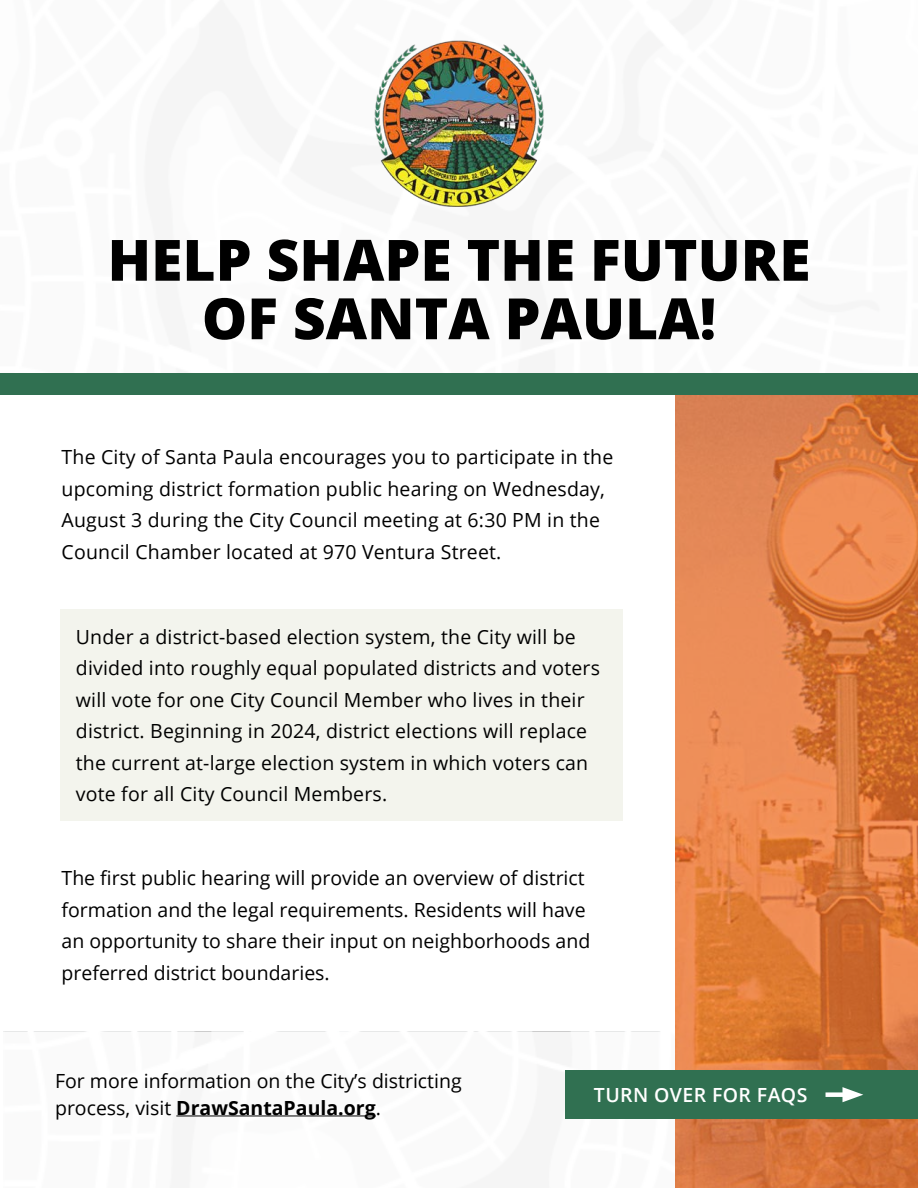
<style>
.page{position:relative;width:918px;height:1188px;background:#fff}
.page>*{position:absolute;margin:0;border:0;box-sizing:border-box;transform-origin:0 0}
.t1{font:800 57px/58.5px "Open Sans";color:#000;text-align:center}
.t2{font:19.5px/31.5px "Open Sans";letter-spacing:.01em;color:#000}
.t3{font:600 19.5px "Open Sans";letter-spacing:.02em;color:#fff}
.s1{font-weight:700}
</style>
<div class="page">
<svg style="left:675px;top:395px;width:243px;height:793px;background:#df7e44"></svg>
<div style="left:0;top:373px;width:918px;height:22px;background:#307051"></div>
<div style="left:566px;top:1070px;width:352px;height:49px;background:#307051"></div>
<img style="left:374px;top:40px;width:170px;height:166px">
<hr style="left:176px;top:1115px;width:200px;height:1px;background:#000">
<div style="left:826px;top:1092px;width:25px;height:5px;background:#fff"></div>
<svg style="left:842px;top:1087px;width:21px;height:15px"></svg>
<div style="left:60px;top:609px;width:562px;height:212px;background:#f3f4ed"></div>
<h1 class="t1" style="left:108px;top:229px;width:705px">HELP SHAPE THE FUTURE<br>OF SANTA PAULA!</h1>
<p class="t2" style="left:62px;top:441px;width:553px">The City of Santa Paula encourages you to participate in the upcoming district formation public hearing on Wednesday, August 3 during the City Council meeting at 6:30 PM in the Council Chamber located at 970 Ventura Street.</p>
<p class="t2" style="left:76px;top:620px;width:526px">Under a district-based election system, the City will be divided into roughly equal populated districts and voters will vote for one City Council Member who lives in their district. Beginning in 2024, district elections will replace the current at-large election system in which voters can vote for all City Council Members.</p>
<p class="t2" style="left:62px;top:862px;width:530px">The first public hearing will provide an overview of district formation and the legal requirements. Residents will have an opportunity to share their input on neighborhoods and preferred district boundaries.</p>
<p class="t2" style="left:55px;top:1066px;width:408px;line-height:27px">For more information on the City’s districting process, visit <span class="s1">DrawSantaPaula.org</span>.</p>
<p class="t3" style="left:594px;top:1081px;width:215px">TURN OVER FOR FAQS</p>
</div>
